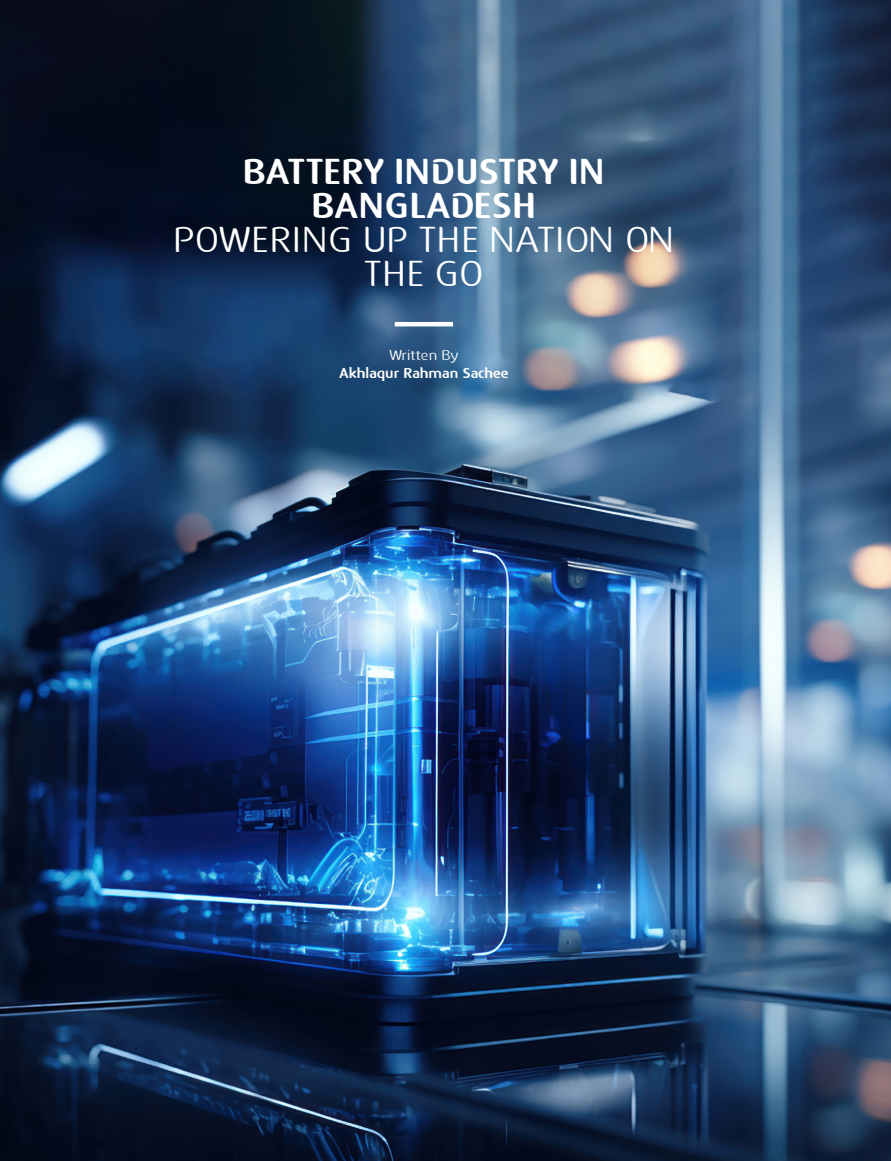
<style>
.page{position:relative;width:891px;height:1161px;background:#fff}
.page>*{position:absolute;margin:0;border:0;box-sizing:border-box;transform-origin:0 0}
.t1{font:700 37.5px/34.2px "IDLC";color:#fff;text-align:center}
.t2{font:37.5px/34.2px "IDLC";letter-spacing:-.01em;color:#fff;text-align:center}
.t3{font:700 15px "IDLC";letter-spacing:-.005em;color:#fff}
.t4{font:15px "IDLC";letter-spacing:-.01em;color:#fff}
</style>
<div class="page">
<img style="left:0;top:0;width:891px;height:1161px">
<hr style="left:395px;top:322px;width:58px;height:4px;background:#fff">
<p class="t1" style="left:243px;top:157px;width:364px">BATTERY INDUSTRY IN<br>BANGLADESH</p>
<p class="t2" style="left:173px;top:225px;width:503px">POWERING UP THE NATION ON<br>THE GO</p>
<p class="t4" style="left:389px;top:348px;width:71px">WRITTEN BY</p>
<p class="t3" style="left:339px;top:365px;width:171px">Akhlaqur Rahman Sachee</p>
</div>
